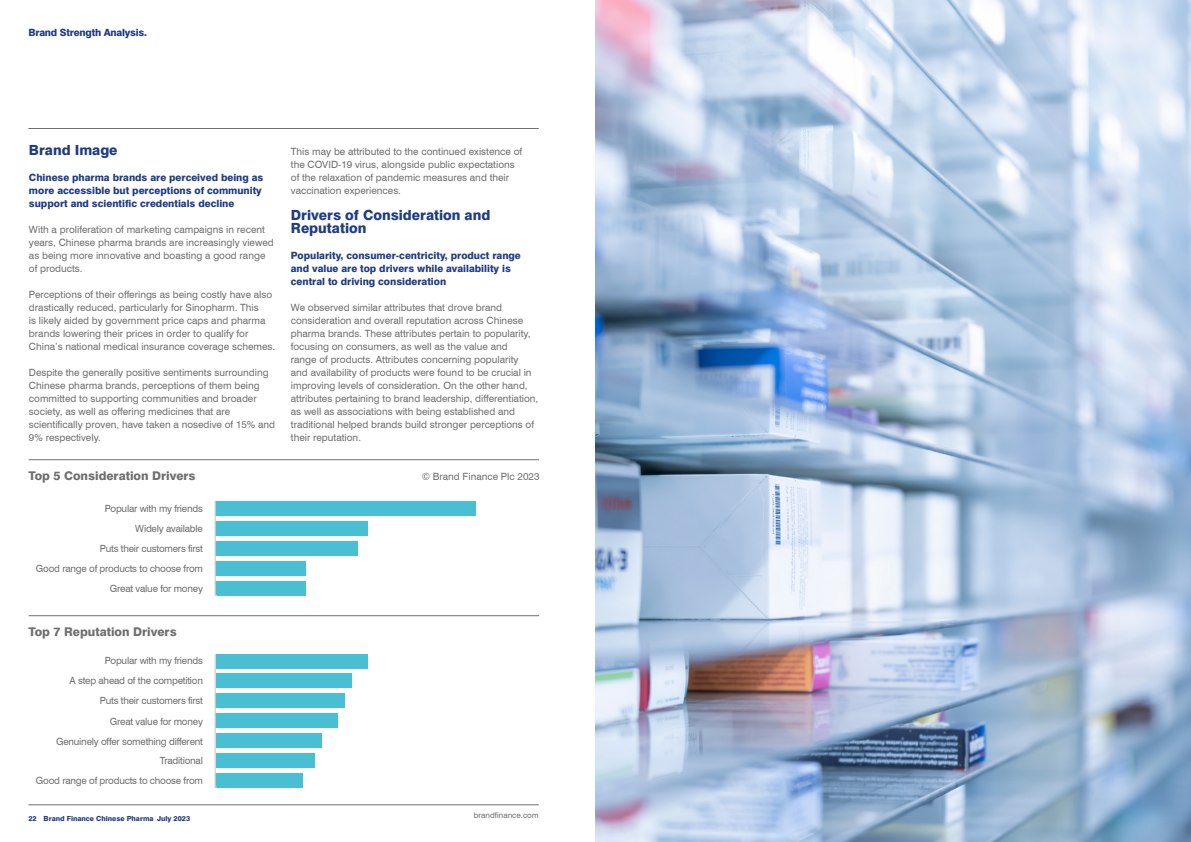
<style>
.page{position:relative;width:1191px;height:842px;background:#fff}
.page>*{position:absolute;margin:0;border:0;box-sizing:border-box;transform-origin:0 0}
.t1{font:800 14px/13px "Swiss 721 BT";color:#203c81}
.t2{font:800 12px "Swiss 721 BT";color:#706f6f}
.t3{font:10px/13px "Swiss 721 BT";color:#706f6f}
.t4{font:800 10px/13px "Swiss 721 BT";color:#203c81}
.t5{font:800 10px "Swiss 721 BT";letter-spacing:-.02em;color:#203c81}
.t6{font:9.9px "Swiss 721 BT";letter-spacing:-.02em;color:#706f6f}
.t7{font:8px "Swiss 721 BT";color:#706f6f}
.t8{font:800 7px "Swiss 721 BT";color:#203c81}
</style>
<div class="page">
<hr style="left:28px;top:804px;width:511px;height:1px;background:#706f6f">
<hr style="left:28px;top:128px;width:511px;height:1px;background:#706f6f">
<div style="left:216px;top:654px;width:151px;height:14px;background:#4abed3"></div>
<div style="left:216px;top:674px;width:136px;height:14px;background:#4abed3"></div>
<div style="left:216px;top:694px;width:129px;height:14px;background:#4abed3"></div>
<div style="left:216px;top:714px;width:122px;height:14px;background:#4abed3"></div>
<div style="left:216px;top:734px;width:105px;height:14px;background:#4abed3"></div>
<div style="left:216px;top:754px;width:99px;height:14px;background:#4abed3"></div>
<div style="left:216px;top:774px;width:87px;height:14px;background:#4abed3"></div>
<img style="left:595px;top:0;width:596px;height:842px">
<div style="left:215px;top:501px;width:260px;height:14px;background:#4abed3"></div>
<div style="left:215px;top:521px;width:153px;height:14px;background:#4abed3"></div>
<div style="left:215px;top:541px;width:143px;height:14px;background:#4abed3"></div>
<div style="left:215px;top:561px;width:91px;height:14px;background:#4abed3"></div>
<div style="left:215px;top:581px;width:91px;height:14px;background:#4abed3"></div>
<svg style="left:214px;top:501px;width:4px;height:95px"></svg>
<svg style="left:214px;top:654px;width:4px;height:134px"></svg>
<hr style="left:29px;top:459px;width:510px;height:1px;background:#706f6f">
<hr style="left:29px;top:615px;width:510px;height:1px;background:#706f6f">
<p class="t5" style="left:28px;top:26px;width:120px">Brand Strength Analysis.</p>
<h1 class="t1" style="left:29px;top:143px;width:90px">Brand Image</h1>
<p class="t4" style="left:29px;top:171px;width:236px">Chinese pharma brands are perceived being as more accessible but perceptions of community support and scientific credentials decline</p>
<p class="t3" style="left:29px;top:223px;width:246px">With a proliferation of marketing campaigns in recent years, Chinese pharma brands are increasingly viewed as being more innovative and boasting a good range of products.</p>
<p class="t3" style="left:29px;top:288px;width:248px">Perceptions of their offerings as being costly have also drastically reduced, particularly for Sinopharm. This<br>is likely aided by government price caps and pharma brands lowering their prices in order to qualify for China’s national medical insurance coverage schemes.</p>
<p class="t3" style="left:29px;top:366px;width:248px">Despite the generally positive sentiments surrounding Chinese pharma brands, perceptions of them being committed to supporting communities and broader society, as well as offering medicines that are scientifically proven, have taken a nosedive of 15% and 9% respectively.</p>
<p class="t2" style="left:29px;top:468px;width:168px">Top 5 Consideration Drivers</p>
<p class="t6" style="left:105px;top:502px;width:100px">Popular with my friends</p>
<p class="t6" style="left:135px;top:522px;width:69px">Widely available</p>
<p class="t6" style="left:100px;top:542px;width:105px">Puts their customers first</p>
<p class="t6" style="left:36px;top:562px;width:168px">Good range of products to choose from</p>
<p class="t6" style="left:110px;top:582px;width:95px">Great value for money</p>
<p class="t2" style="left:29px;top:624px;width:150px">Top 7 Reputation Drivers</p>
<p class="t6" style="left:105px;top:655px;width:100px">Popular with my friends</p>
<p class="t6" style="left:69px;top:675px;width:135px">A step ahead of the competition</p>
<p class="t6" style="left:100px;top:695px;width:105px">Puts their customers first</p>
<p class="t6" style="left:110px;top:715px;width:95px">Great value for money</p>
<p class="t6" style="left:160px;top:754px;width:45px">Traditional</p>
<p class="t6" style="left:56px;top:735px;width:148px">Genuinely offer something different</p>
<p class="t6" style="left:36px;top:774px;width:168px">Good range of products to choose from</p>
<p class="t8" style="left:28px;top:814px;width:163px">22 Brand Finance Chinese Pharma July 2023</p>
<p class="t3" style="left:291px;top:145px;width:233px">This may be attributed to the continued existence of the COVID-19 virus, alongside public expectations of the relaxation of pandemic measures and their vaccination experiences.</p>
<h1 class="t1" style="left:291px;top:208px;width:201px">Drivers of Consideration and<br>Reputation</h1>
<p class="t4" style="left:291px;top:249px;width:231px">Popularity, consumer-centricity, product range and value are top drivers while availability is central to driving consideration</p>
<p class="t3" style="left:291px;top:301px;width:249px">We observed similar attributes that drove brand consideration and overall reputation across Chinese pharma brands. These attributes pertain to popularity, focusing on consumers, as well as the value and<br>range of products. Attributes concerning popularity<br>and availability of products were found to be crucial in improving levels of consideration. On the other hand, attributes pertaining to brand leadership, differentiation, as well as associations with being established and traditional helped brands build stronger perceptions of their reputation.</p>
<p class="t3" style="left:422px;top:470px;width:119px">© Brand Finance Plc 2023</p>
<p class="t7" style="left:474px;top:810px;width:66px">brandfinance.com</p>
</div>
